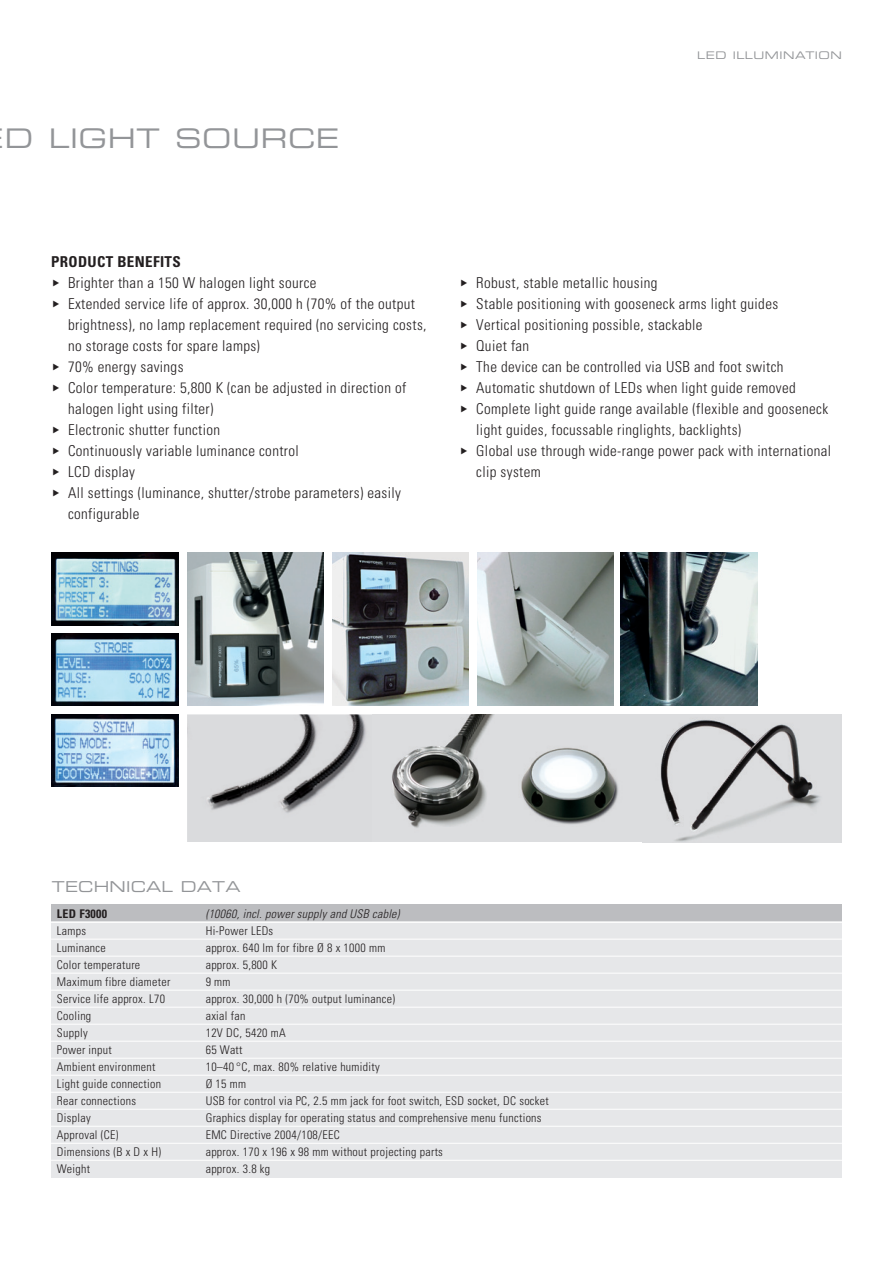
<style>
.page{position:relative;width:893px;height:1263px;background:#fff}
.page>*{position:absolute;margin:0;border:0;box-sizing:border-box;transform-origin:0 0}
.t1{font:27px "Eurostile LT Std Ex 2";color:#939598}
.t2{font:300 condensed 15px/21px "Univers";letter-spacing:.025em;color:#231f20}
.t3{font:700 condensed 15px "Univers";letter-spacing:.025em;color:#231f20}
.t4{font:15px "Eurostile LT Std Ex 2";letter-spacing:.015em;color:#939598}
.t5{font:300 condensed 12px "Univers";letter-spacing:.025em;color:#231f20}
.t6{font:italic 300 condensed 12px "Univers";letter-spacing:.025em;color:#231f20}
.t7{font:700 condensed 12px "Univers";letter-spacing:.025em;color:#231f20}
.t8{font:10.5px "Eurostile LT Std Ex 2";letter-spacing:.05em;color:#939598}
</style>
<div class="page">
<div style="left:52px;top:904px;width:790px;height:274px;background:#e6e7e9"></div>
<div style="left:52px;top:904px;width:790px;height:18px;background:#bcbdc0"></div>
<hr style="left:51px;top:921px;width:791px;height:2px;background:#fff">
<hr style="left:51px;top:939px;width:791px;height:1px;background:#fff">
<hr style="left:51px;top:956px;width:791px;height:1px;background:#fff">
<hr style="left:51px;top:973px;width:791px;height:1px;background:#fff">
<hr style="left:51px;top:990px;width:791px;height:1px;background:#fff">
<hr style="left:51px;top:1007px;width:791px;height:1px;background:#fff">
<hr style="left:51px;top:1024px;width:791px;height:1px;background:#fff">
<hr style="left:51px;top:1041px;width:791px;height:1px;background:#fff">
<hr style="left:51px;top:1058px;width:791px;height:1px;background:#fff">
<hr style="left:51px;top:1075px;width:791px;height:1px;background:#fff">
<hr style="left:51px;top:1092px;width:791px;height:1px;background:#fff">
<hr style="left:51px;top:1109px;width:791px;height:1px;background:#fff">
<hr style="left:51px;top:1126px;width:791px;height:1px;background:#fff">
<hr style="left:51px;top:1143px;width:791px;height:1px;background:#fff">
<hr style="left:51px;top:1160px;width:791px;height:1px;background:#fff">
<img style="left:51px;top:553px;width:128px;height:72px">
<img style="left:51px;top:634px;width:128px;height:72px">
<img style="left:51px;top:714px;width:128px;height:73px">
<img style="left:187px;top:553px;width:137px;height:153px">
<img style="left:187px;top:714px;width:185px;height:128px">
<img style="left:495px;top:714px;width:147px;height:128px">
<img style="left:642px;top:714px;width:200px;height:128px">
<img style="left:332px;top:553px;width:136px;height:153px">
<img style="left:477px;top:553px;width:136px;height:153px">
<img style="left:621px;top:553px;width:136px;height:153px">
<img style="left:372px;top:714px;width:123px;height:128px">
<h1 class="t1" style="left:5px;top:120px;width:88px">D LIGHT</h1>
<h1 class="t1" style="left:175px;top:120px;width:29px">SOURC</h1>
<h1 class="t1" style="left:316px;top:120px;width:25px">E</h1>
<p class="t8" style="left:697px;top:48px;width:144px">LED ILLUM INATION</p>
<p class="t3" style="left:51px;top:252px;width:131px">PRODUCT BENEFITS</p>
<p class="t2" style="left:51px;top:272px;width:267px">◆ Brighter than a 150 W halogen light source</p>
<p class="t2" style="left:68px;top:293px;width:360px;text-indent:-17px">◆ Extended service life of approx. 30,000 h (70% of the output brightness), no lamp replacement required (no servicing costs, no storage costs for spare lamps)</p>
<p class="t2" style="left:51px;top:356px;width:134px">◆ 70% energy savings</p>
<p class="t2" style="left:68px;top:377px;width:340px;text-indent:-17px">◆ Color temperature: 5,800 K (can be adjusted in direction of halogen light using filter)</p>
<p class="t2" style="left:51px;top:419px;width:171px">◆ Electronic shutter function</p>
<p class="t2" style="left:51px;top:440px;width:249px">◆ Continuously variable luminance control</p>
<p class="t2" style="left:51px;top:461px;width:86px">◆ LCD display</p>
<p class="t2" style="left:68px;top:482px;width:334px;text-indent:-17px">◆ All settings (luminance, shutter/strobe parameters) easily configurable</p>
<p class="t2" style="left:459px;top:272px;width:200px">◆ Robust, stable metallic housing</p>
<p class="t2" style="left:459px;top:293px;width:320px">◆ Stable positioning with gooseneck arms light guides</p>
<p class="t2" style="left:459px;top:314px;width:245px">◆ Vertical positioning possible, stackable</p>
<p class="t2" style="left:459px;top:335px;width:71px">◆ Quiet fan</p>
<p class="t2" style="left:459px;top:356px;width:326px">◆ The device can be controlled via USB and foot switch</p>
<p class="t2" style="left:459px;top:377px;width:338px">◆ Automatic shutdown of LEDs when light guide removed</p>
<p class="t2" style="left:476px;top:398px;width:353px;text-indent:-17px">◆ Complete light guide range available (flexible and gooseneck light guides, focussable ringlights, backlights)</p>
<p class="t2" style="left:476px;top:440px;width:356px;text-indent:-17px">◆ Global use through wide-range power pack with international clip system</p>
<p class="t4" style="left:52px;top:876px;width:190px">TECHN ICAL DATA</p>
<p class="t7" style="left:57px;top:906px;width:52px">LED F3000</p>
<p class="t6" style="left:206px;top:906px;width:195px">(10060, incl. power supply and USB cable)</p>
<p class="t5" style="left:57px;top:923px;width:31px">Lamps</p>
<p class="t5" style="left:206px;top:923px;width:69px">Hi-Power LEDs</p>
<p class="t5" style="left:57px;top:940px;width:51px">Luminance</p>
<p class="t5" style="left:206px;top:940px;width:181px">approx. 640 lm for fibre Ø 8 x 1000 mm</p>
<p class="t5" style="left:57px;top:957px;width:85px">Color temperature</p>
<p class="t5" style="left:206px;top:957px;width:73px">approx. 5,800 K</p>
<p class="t5" style="left:57px;top:974px;width:115px">Maximum fibre diameter</p>
<p class="t5" style="left:206px;top:974px;width:26px">9 mm</p>
<p class="t5" style="left:57px;top:991px;width:110px">Service life approx. L70</p>
<p class="t5" style="left:206px;top:991px;width:191px">approx. 30,000 h (70% output luminance)</p>
<p class="t5" style="left:57px;top:1008px;width:36px">Cooling</p>
<p class="t5" style="left:206px;top:1008px;width:41px">axial fan</p>
<p class="t5" style="left:57px;top:1025px;width:32px">Supply</p>
<p class="t5" style="left:206px;top:1025px;width:82px">12V DC, 5420 mA</p>
<p class="t5" style="left:57px;top:1042px;width:56px">Power input</p>
<p class="t5" style="left:206px;top:1042px;width:38px">65 Watt</p>
<p class="t5" style="left:57px;top:1059px;width:100px">Ambient environment</p>
<p class="t5" style="left:206px;top:1059px;width:176px">10–40 °C, max. 80% relative humidity</p>
<p class="t5" style="left:57px;top:1076px;width:106px">Light guide connection</p>
<p class="t5" style="left:206px;top:1076px;width:42px">Ø 15 mm</p>
<p class="t5" style="left:57px;top:1093px;width:81px">Rear connections</p>
<p class="t5" style="left:206px;top:1093px;width:345px">USB for control via PC, 2.5 mm jack for foot switch, ESD socket, DC socket</p>
<p class="t5" style="left:57px;top:1110px;width:35px">Display</p>
<p class="t5" style="left:206px;top:1110px;width:337px">Graphics display for operating status and comprehensive menu functions</p>
<p class="t5" style="left:57px;top:1127px;width:63px">Approval (CE)</p>
<p class="t5" style="left:206px;top:1127px;width:136px">EMC Directive 2004/108/EEC</p>
<p class="t5" style="left:57px;top:1145px;width:106px">Dimensions (B x D x H)</p>
<p class="t5" style="left:206px;top:1145px;width:239px">approx. 170 x 196 x 98 mm without projecting parts</p>
<p class="t5" style="left:57px;top:1162px;width:35px">Weight</p>
<p class="t5" style="left:206px;top:1162px;width:66px">approx. 3.8 kg</p>
</div>
